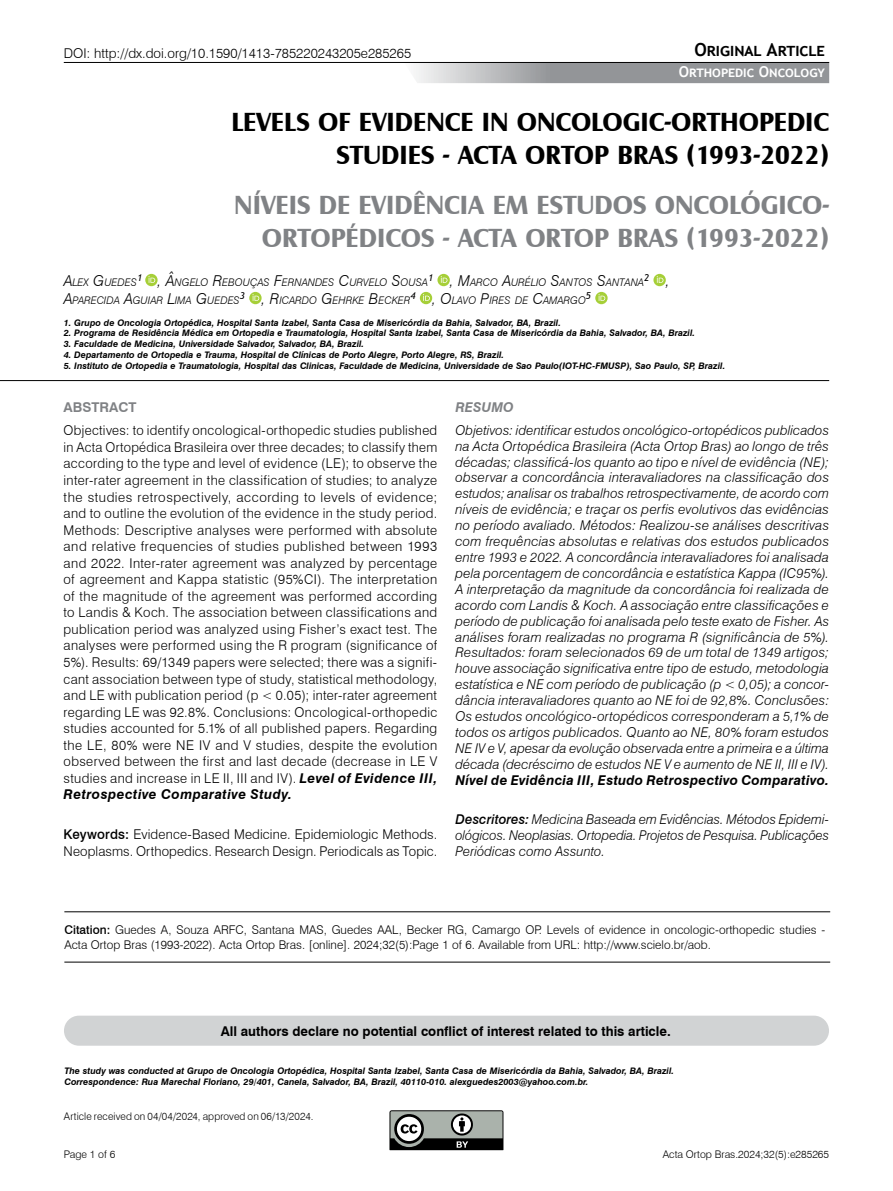
<style>
.page{position:relative;width:893px;height:1191px;background:#fff}
.page>*{position:absolute;margin:0;border:0;box-sizing:border-box;transform-origin:0 0}
.t1{font:700 27px/33px "Castle T";color:#808285;text-align:right}
.t2{font:700 27px/33px "Castle T";color:#000;text-align:right}
.t3{font:700 18px "Trebuchet MS";color:#000}
.t4{font:700 15px "Trebuchet MS";color:#fff}
.t5{font:300 13.5px/16.5px "Swiss 721 BT";letter-spacing:.01em;color:#000;text-align:justify}
.t6{font:italic 300 13.5px/15.9px "Swiss 721 BT";letter-spacing:.005em;color:#000;text-align:justify}
.t7{font:700 13.5px "Swiss 721 BT";color:#000}
.t8{font:italic 700 13.5px "Swiss 721 BT";letter-spacing:.02em;color:#000}
.t9{font:700 13.5px "Swiss 721 BT";color:#808285}
.t10{font:italic 700 13.5px "Swiss 721 BT";color:#808285}
.t11{font:300 12px/15px "Swiss 721 BT";letter-spacing:.005em;color:#000}
.t12{font:italic 300 10.5px "Swiss 721 BT";color:#000}
.t13{font:300 10.5px "Swiss 721 BT";color:#000}
.t14{font:italic 9.6px "Trebuchet MS";color:#000}
.t15{font:italic 700 9px/10.8px "Swiss 721 BT";color:#000}
.s1{font-size:15px}
.s2{font-family:"Swiss 721 BT";font-weight:300;font-size:15px}
.s3{font-weight:700;font-style:italic}
.s4{font-weight:500}
</style>
<div class="page">
<svg style="left:416px;top:63px;width:413px;height:20px;background:#a2a4a7"></svg>
<svg style="left:389px;top:1110px;width:115px;height:41px;background:#777b78"></svg>
<hr style="left:64px;top:62px;width:765px;height:1px;background:#000">
<hr style="left:0;top:380px;width:829px;height:1px;background:#000">
<hr style="left:64px;top:911px;width:766px;height:1px;background:#000">
<hr style="left:64px;top:961px;width:766px;height:1px;background:#000">
<div style="left:64px;top:1015px;width:765px;height:30px;background:#d1d3d4;border-radius:15px"></div>
<svg style="left:145px;top:274px;width:13px;height:12px"></svg>
<svg style="left:149px;top:276px;width:6px;height:7px"></svg>
<svg style="left:437px;top:274px;width:13px;height:12px"></svg>
<svg style="left:441px;top:276px;width:6px;height:7px"></svg>
<svg style="left:653px;top:274px;width:13px;height:12px"></svg>
<svg style="left:657px;top:276px;width:6px;height:7px"></svg>
<svg style="left:249px;top:292px;width:13px;height:12px"></svg>
<svg style="left:253px;top:294px;width:6px;height:7px"></svg>
<div style="left:420px;top:292px;width:12px;height:12px;background:#a6cf38;border-radius:50%"></div>
<svg style="left:423px;top:294px;width:7px;height:7px"></svg>
<svg style="left:595px;top:292px;width:13px;height:12px"></svg>
<svg style="left:599px;top:294px;width:6px;height:7px"></svg>
<p class="t5" style="left:64px;top:45px;width:349px">DOI: http://dx.doi.org/10.1590/1413-785220243205e285265</p>
<h2 class="t3" style="left:694px;top:39px;width:132px">Original Article</h2>
<p class="t4" style="left:679px;top:63px;width:148px">Orthopedic Oncology</p>
<h1 class="t2" style="left:231px;top:105px;width:599px">LEVELS OF EVIDENCE IN ONCOLOGIC-ORTHOPEDIC<br>STUDIES - ACTA ORTOP BRAS (1993-2022)</h1>
<h1 class="t1" style="left:234px;top:188px;width:596px">NÍVEIS DE EVIDÊNCIA EM ESTUDOS ONCOLÓGICO-<br>ORTOPÉDICOS - ACTA ORTOP BRAS (1993-2022)</h1>
<p class="t12" style="left:64px;top:276px;width:415px"><span class="s1">A</span>LEX <span class="s1">G</span>UEDES<sup>1</sup> <span class="s1">, Â</span>NGELO <span class="s1">R</span>EBOUÇAS <span class="s1">F</span>ERNANDES <span class="s1">C</span>URVELO <span class="s1">S</span>OUSA<sup>1</sup> <span class="s1">, M</span>ARC</p>
<p class="t12" style="left:490px;top:276px;width:156px">O <span class="s1">A</span>URÉLIO <span class="s1">S</span>ANTOS <span class="s1">S</span>ANTANA</p>
<p class="t14" style="left:644px;top:271px;width:27px">2 <span class="s2">,</span></p>
<p class="t12" style="left:64px;top:294px;width:226px"><span class="s1">A</span>PARECIDA <span class="s1">A</span>GUIAR <span class="s1">L</span>IMA <span class="s1">G</span>UEDES<sup>3</sup> <span class="s1">, R</span>ICAR</p>
<p class="t12" style="left:302px;top:294px;width:250px">DO <span class="s1">G</span>EHRKE <span class="s1">B</span>ECKER<sup>4</sup> <span class="s1">, O</span>LAVO <span class="s1">P</span>IRES DE <span class="s1">C</span>AMARG</p>
<p class="t12" style="left:578px;top:294px;width:9px">O</p>
<p class="t14" style="left:586px;top:289px;width:7px">5</p>
<p class="t15" style="left:64px;top:317px;width:499px">1. Grupo de Oncologia Ortopédica, Hospital Santa Izabel, Santa Casa de Misericórdia da Bahia, Salvador, BA, Brazil.</p>
<p class="t15" style="left:64px;top:327px;width:633px">2. Programa de Residência Médica em Ortopedia e Traumatologia, Hospital Santa Izabel, Santa Casa de Misericórdia da Bahia, Salvador, BA, Brazil.</p>
<p class="t15" style="left:64px;top:338px;width:302px">3. Faculdade de Medicina, Universidade Salvador, Salvador, BA, Brazil.</p>
<p class="t15" style="left:64px;top:349px;width:442px">4. Departamento de Ortopedia e Trauma, Hospital de Clínicas de Porto Alegre, Porto Alegre, RS, Brazil.</p>
<p class="t15" style="left:64px;top:360px;width:663px">5. Instituto de Ortopedia e Traumatologia, Hospital das Clinicas, Faculdade de Medicina, Universidade de Sao Paulo(IOT-HC-FMUSP), Sao Paulo, SP, Brazil.</p>
<p class="t9" style="left:64px;top:399px;width:74px">ABSTRACT</p>
<p class="t5" style="left:64px;top:422px;width:375px">Objectives: to identify oncological-orthopedic studies published in Acta Ortopédica Brasileira over three decades; to classify them according to the type and level of evidence (LE); to observe the inter-rater agreement in the classification of studies; to analyze the studies retrospectively, according to levels of evidence; and to outline the evolution of the evidence in the study period.<br>Methods: Descriptive analyses were performed with absolute and relative frequencies of studies published between 1993 and 2022. Inter-rater agreement was analyzed by percentage of agreement and Kappa statistic (95%CI). The interpretation of the magnitude of the agreement was performed according to Landis &amp; Koch. The association between classifications and publication period was analyzed using Fisher’s exact test. The analyses were performed using the R program (significance of 5%). Results: 69/1349 papers were selected; there was a signifi&shy;cant association between type of study, statistical methodology, and LE with publication period (p &lt; 0.05); inter-rater agreement regarding LE was 92.8%. Conclusions: Oncological-orthopedic studies accounted for 5.1% of all published papers. Regarding the LE, 80% were NE IV and V studies, despite the evolution observed between the first and last decade (decrease in LE V studies and increase in LE II, III and IV). <span class="s3">Level of Evidence III, Retrospective Comparative Study.</span></p>
<p class="t5" style="left:64px;top:826px;width:375px"><span class="s4">Keywords:</span> Evidence-Based Medicine. Epidemiologic Methods.<br>Neoplasms. Orthopedics. Research Design. Periodicals as Topic.</p>
<p class="t10" style="left:455px;top:398px;width:60px">RESUMO</p>
<p class="t6" style="left:455px;top:422px;width:375px">Objetivos: identificar estudos oncológico-ortopédicos publicados na Acta Ortopédica Brasileira (Acta Ortop Bras) ao longo de três décadas; classificá-los quanto ao tipo e nível de evidência (NE); observar a concordância interavaliadores na classificação dos estudos; analisar os trabalhos retrospectivamente, de acordo com níveis de evidência; e traçar os perfis evolutivos das evidências no período avaliado. Métodos: Realizou-se análises descritivas com frequências absolutas e relativas dos estudos publicados entre 1993 e 2022. A concordância interavaliadores foi analisada pela porcentagem de concordância e estatística Kappa (IC95%).<br>A interpretação da magnitude da concordância foi realizada de acordo com Landis &amp; Koch. A associação entre classificações e período de publicação foi analisada pelo teste exato de Fisher. As análises foram realizadas no programa R (significância de 5%).<br>Resultados: foram selecionados 69 de um total de 1349 artigos; houve associação significativa entre tipo de estudo, metodologia estatística e NE com período de publicação (p &lt; 0,05); a concor&shy;dância interavaliadores quanto ao NE foi de 92,8%. Conclusões:<br>Os estudos oncológico-ortopédicos corresponderam a 5,1% de todos os artigos publicados. Quanto ao NE, 80% foram estudos NE IV e V, apesar da evolução observada entre a primeira e a última década (decréscimo de estudos NE V e aumento de NE II, III e IV).</p>
<p class="t8" style="left:455px;top:770px;width:375px">Nível de Evidência III, Estudo Retrospectivo Comparativo.</p>
<p class="t6" style="left:455px;top:811px;width:375px"><span class="s4">Descritores:</span> Medicina Baseada em Evidências. Métodos Epidemi&shy;ológicos. Neoplasias. Ortopedia. Projetos de Pesquisa. Publicações Periódicas como Assunto.</p>
<p class="t11" style="left:64px;top:921px;width:763px"><span class="s4">Citation:</span> Guedes A, Souza ARFC, Santana MAS, Guedes AAL, Becker RG, Camargo OP. Levels of evidence in oncologic-orthopedic studies -<br>Acta Ortop Bras (1993-2022). Acta Ortop Bras. [online]. 2024;32(5):Page 1 of 6. Available from URL: http://www.scielo.br/aob.</p>
<p class="t7" style="left:221px;top:1022px;width:452px">All authors declare no potential conflict of interest related to this article.</p>
<p class="t15" style="left:64px;top:1065px;width:611px">The study was conducted at Grupo de Oncologia Ortopédica, Hospital Santa Izabel, Santa Casa de Misericórdia da Bahia, Salvador, BA, Brazil.<br>Correspondence: Rua Marechal Floriano, 29/401, Canela, Salvador, BA, Brazil, 40110-010. alexguedes2003@yahoo.com.br.</p>
<p class="t13" style="left:64px;top:1110px;width:251px">Article received on 04/04/2024, approved on 06/13/2024.</p>
<p class="t13" style="left:64px;top:1147px;width:53px">Page 1 of 6</p>
<p class="t13" style="left:663px;top:1147px;width:168px">Acta Ortop Bras.2024;32(5):e285265</p>
</div>
